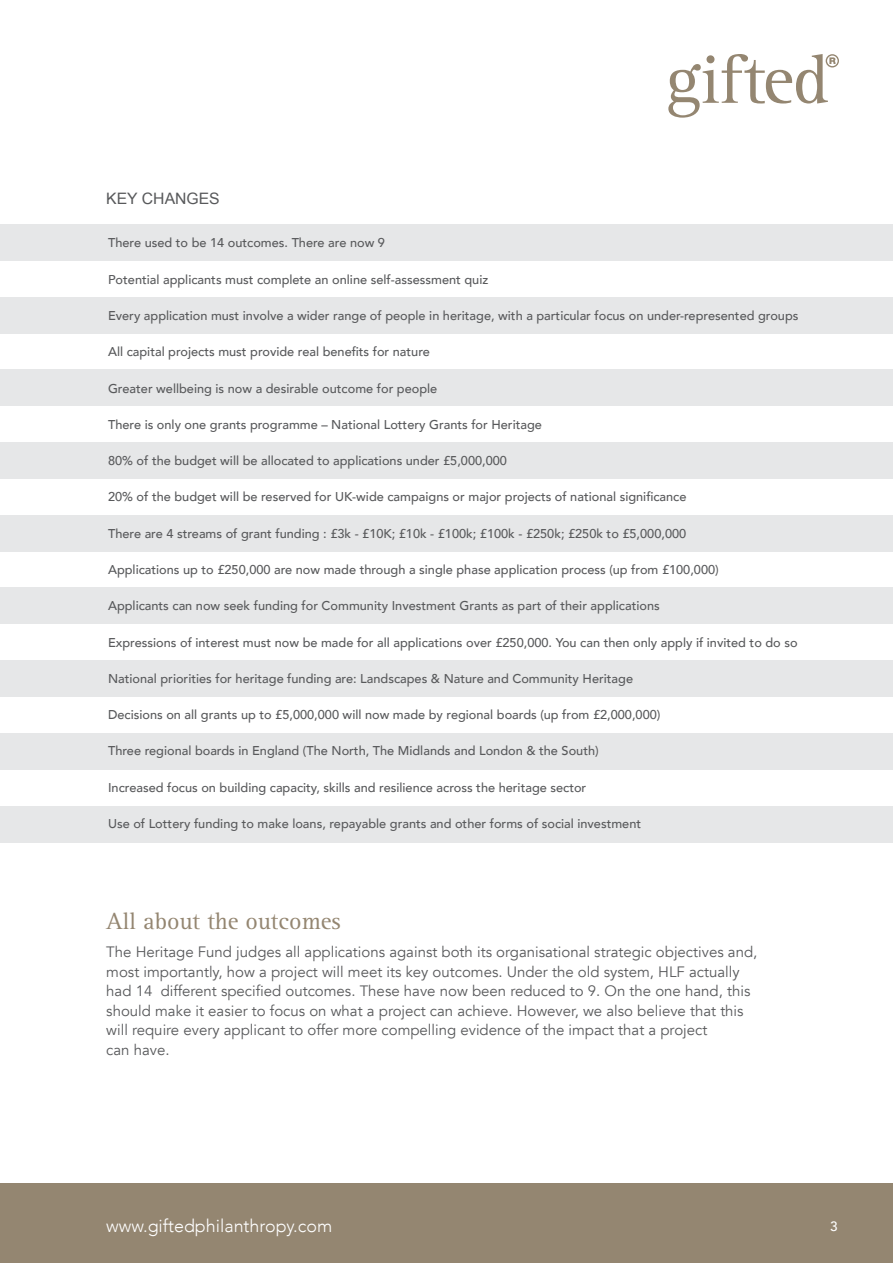
<style>
.page{position:relative;width:893px;height:1263px;background:#fff}
.page>*{position:absolute;margin:0;border:0;box-sizing:border-box;transform-origin:0 0}
.t1{font:24px "Rotis Serif";color:#948671}
.t2{font:300 17.85px "Avenir";color:#fff}
.t3{font:15.75px "Arial";color:#58595b}
.t4{font:15px/19.5px "Avenir";color:#58595b}
.t5{font:500 13.5px "Avenir";color:#fff}
.t6{font:500 12.75px "Avenir";color:#58595b}
</style>
<div class="page">
<div style="left:0;top:224px;width:893px;height:37px;background:#e6e7e8"></div>
<div style="left:0;top:297px;width:893px;height:36px;background:#e6e7e8"></div>
<div style="left:0;top:370px;width:893px;height:36px;background:#e6e7e8"></div>
<div style="left:0;top:442px;width:893px;height:37px;background:#e6e7e8"></div>
<div style="left:0;top:515px;width:893px;height:36px;background:#e6e7e8"></div>
<div style="left:0;top:660px;width:893px;height:37px;background:#e6e7e8"></div>
<div style="left:0;top:588px;width:893px;height:36px;background:#e6e7e8"></div>
<div style="left:0;top:733px;width:893px;height:36px;background:#e6e7e8"></div>
<div style="left:0;top:806px;width:893px;height:36px;background:#e6e7e8"></div>
<div style="left:0;top:1184px;width:893px;height:79px;background:#948671"></div>
<svg style="left:668px;top:54px;width:171px;height:64px"></svg>
<p class="t3" style="left:106px;top:188px;width:115px">KEY CHANGES</p>
<p class="t6" style="left:108px;top:232px;width:278px">There used to be 14 outcomes. There are now 9</p>
<p class="t6" style="left:108px;top:268px;width:382px">Potential applicants must complete an online self-assessment quiz</p>
<p class="t6" style="left:108px;top:304px;width:692px">Every application must involve a wider range of people in heritage, with a particular focus on under-represented groups</p>
<p class="t6" style="left:108px;top:341px;width:323px">All capital projects must provide real benefits for nature</p>
<p class="t6" style="left:108px;top:377px;width:331px">Greater wellbeing is now a desirable outcome for people</p>
<p class="t6" style="left:108px;top:413px;width:435px">There is only one grants programme – National Lottery Grants for Heritage</p>
<p class="t6" style="left:108px;top:450px;width:400px">80% of the budget will be allocated to applications under £5,000,000</p>
<p class="t6" style="left:108px;top:486px;width:580px">20% of the budget will be reserved for UK-wide campaigns or major projects of national significance</p>
<p class="t6" style="left:108px;top:522px;width:580px">There are 4 streams of grant funding : £3k - £10K; £10k - £100k; £100k - £250k; £250k to £5,000,000</p>
<p class="t6" style="left:108px;top:558px;width:612px">Applications up to £250,000 are now made through a single phase application process (up from £100,000)</p>
<p class="t6" style="left:108px;top:595px;width:553px">Applicants can now seek funding for Community Investment Grants as part of their applications</p>
<p class="t6" style="left:108px;top:631px;width:691px">Expressions of interest must now be made for all applications over £250,000. You can then only apply if invited to do so</p>
<p class="t6" style="left:108px;top:667px;width:526px">National priorities for heritage funding are: Landscapes &amp; Nature and Community Heritage</p>
<p class="t6" style="left:108px;top:704px;width:554px">Decisions on all grants up to £5,000,000 will now made by regional boards (up from £2,000,000)</p>
<p class="t6" style="left:108px;top:740px;width:492px">Three regional boards in England (The North, The Midlands and London &amp; the South)</p>
<p class="t6" style="left:108px;top:776px;width:480px">Increased focus on building capacity, skills and resilience across the heritage sector</p>
<p class="t6" style="left:108px;top:812px;width:535px">Use of Lottery funding to make loans, repayable grants and other forms of social investment</p>
<h1 class="t1" style="left:106px;top:908px;width:236px">All about the outcomes</h1>
<p class="t4" style="left:106px;top:943px;width:652px">The Heritage Fund judges all applications against both its organisational strategic objectives and, most importantly, how a project will meet its key outcomes. Under the old system, HLF actually had 14 different specified outcomes. These have now been reduced to 9. On the one hand, this should make it easier to focus on what a project can achieve. However, we also believe that this will require every applicant to offer more compelling evidence of the impact that a project<br>can have.</p>
<h2 class="t2" style="left:106px;top:1215px;width:228px">www.giftedphilanthropy.com</h2>
<p class="t5" style="left:830px;top:1214px;width:9px">3</p>
</div>
